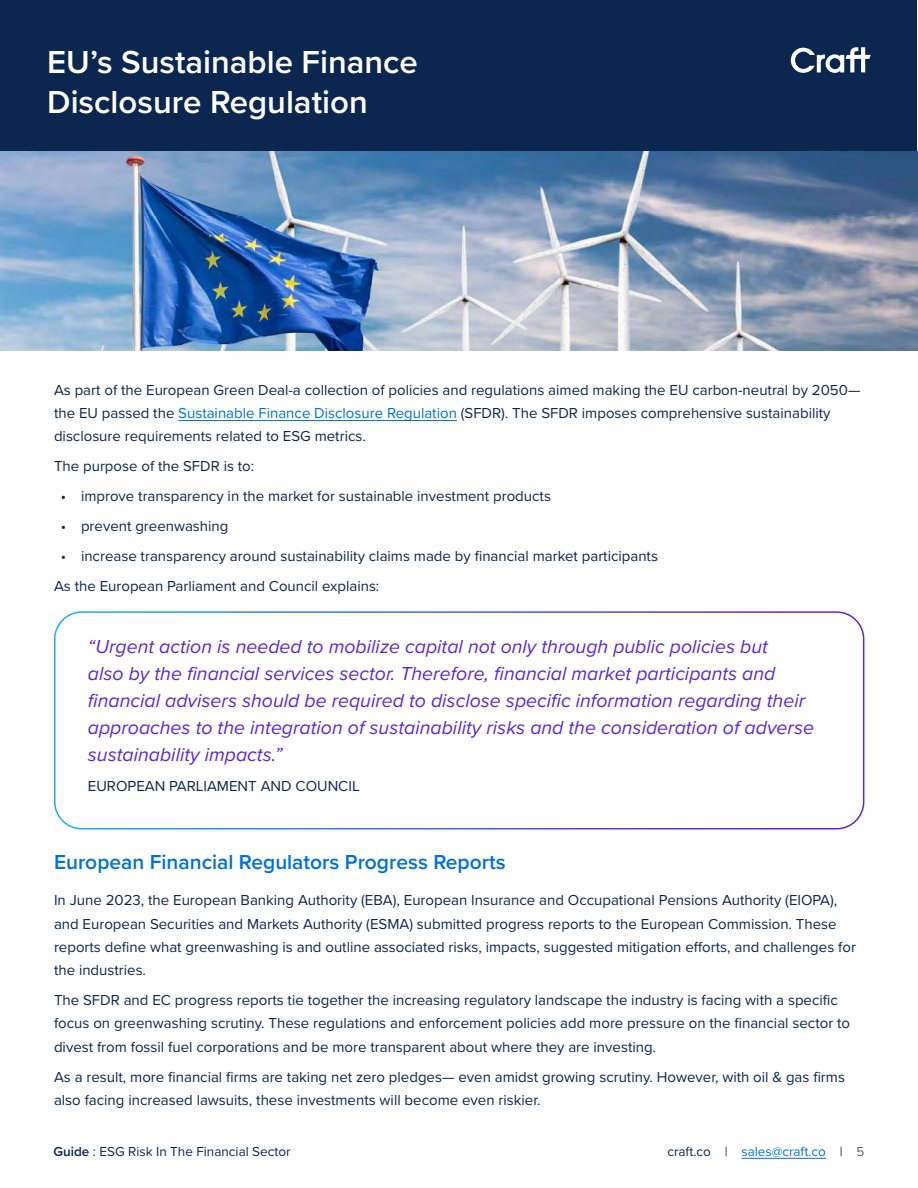
<style>
.page{position:relative;width:918px;height:1188px;background:#fff}
.page>*{position:absolute;margin:0;border:0;box-sizing:border-box;transform-origin:0 0}
.t1{font:600 33px/39.6px "Proxima Nova";color:#fff}
.t2{font:600 21px "Proxima Nova";color:#0071d7}
.t3{font:italic 19.5px/27px "Proxima Nova";color:#5c26d8}
.t4{font:15px/23.2px "Proxima Nova";color:#0b2750}
.t5{font:13.5px "Proxima Nova";color:#0b2750}
.t6{font:13.5px "Proxima Nova";color:#0071d7}
.s1{color:#0071d7}
.s2{font-weight:600}
.s3{color:#0b2750}
.s4{font-weight:300;color:#0b2750}
</style>
<div class="page">
<hr style="left:742px;top:1158px;width:84px;height:1px;background:#0071d7">
<div style="left:1px;top:0;width:916px;height:151px;background:#0b2750"></div>
<hr style="left:178px;top:420px;width:279px;height:1px;background:#0071d7">
<svg style="left:791px;top:47px;width:80px;height:26px"></svg>
<img style="left:1px;top:151px;width:917px;height:200px">
<div style="left:54px;top:611px;width:810px;height:219px;border:2px solid #fff;border-radius:27px"></div>
<h1 class="t1" style="left:47px;top:42px;width:372px">EU’s Sustainable Finance<br>Disclosure Regulation</h1>
<p class="t4" style="left:54px;top:378px;width:808px">As part of the European Green Deal-a collection of policies and regulations aimed making the EU carbon-neutral by 2050— the EU passed the <span class="s1">Sustainable Finance Disclosure Regulation</span> (SFDR). The SFDR imposes comprehensive sustainability disclosure requirements related to ESG metrics.</p>
<p class="t4" style="left:54px;top:454px;width:202px">The purpose of the SFDR is to:</p>
<p class="t4" style="left:61px;top:484px;width:492px">• improve transparency in the market for sustainable investment products</p>
<p class="t4" style="left:61px;top:514px;width:169px">• prevent greenwashing</p>
<p class="t4" style="left:54px;top:541px;width:606px;line-height:30px;text-indent:7px">• increase transparency around sustainability claims made by financial market participants<br>As the European Parliament and Council explains:</p>
<p class="t3" style="left:88px;top:632px;width:728px">“Urgent action is needed to mobilize capital not only through public policies but<br>also by the financial services sector. Therefore, financial market participants and financial advisers should be required to disclose specific information regarding their approaches to the integration of sustainability risks and the consideration of adverse sustainability impacts.”</p>
<p class="t4" style="left:88px;top:773px;width:273px">EUROPEAN PARLIAMENT AND COUNCIL</p>
<h2 class="t2" style="left:54px;top:846px;width:453px">European Financial Regulators Progress Reports</h2>
<p class="t4" style="left:54px;top:888px;width:803px">In June 2023, the European Banking Authority (EBA), European Insurance and Occupational Pensions Authority (EIOPA), and European Securities and Markets Authority (ESMA) submitted progress reports to the European Commission. These reports define what greenwashing is and outline associated risks, impacts, suggested mitigation efforts, and challenges for the industries.</p>
<p class="t4" style="left:54px;top:988px;width:798px">The SFDR and EC progress reports tie together the increasing regulatory landscape the industry is facing with a specific focus on greenwashing scrutiny. These regulations and enforcement policies add more pressure on the financial sector to divest from fossil fuel corporations and be more transparent about where they are investing.</p>
<p class="t4" style="left:54px;top:1064px;width:793px">As a result, more financial firms are taking net zero pledges— even amidst growing scrutiny. However, with oil &amp; gas firms also facing increased lawsuits, these investments will become even riskier.</p>
<p class="t5" style="left:53px;top:1142px;width:239px"><span class="s2">Guide</span> : ESG Risk In The Financial Sector</p>
<p class="t6" style="left:667px;top:1142px;width:199px"><span class="s3">craft.co |</span> sales@craft.co <span class="s3">|</span> <span class="s4">5</span></p>
</div>
